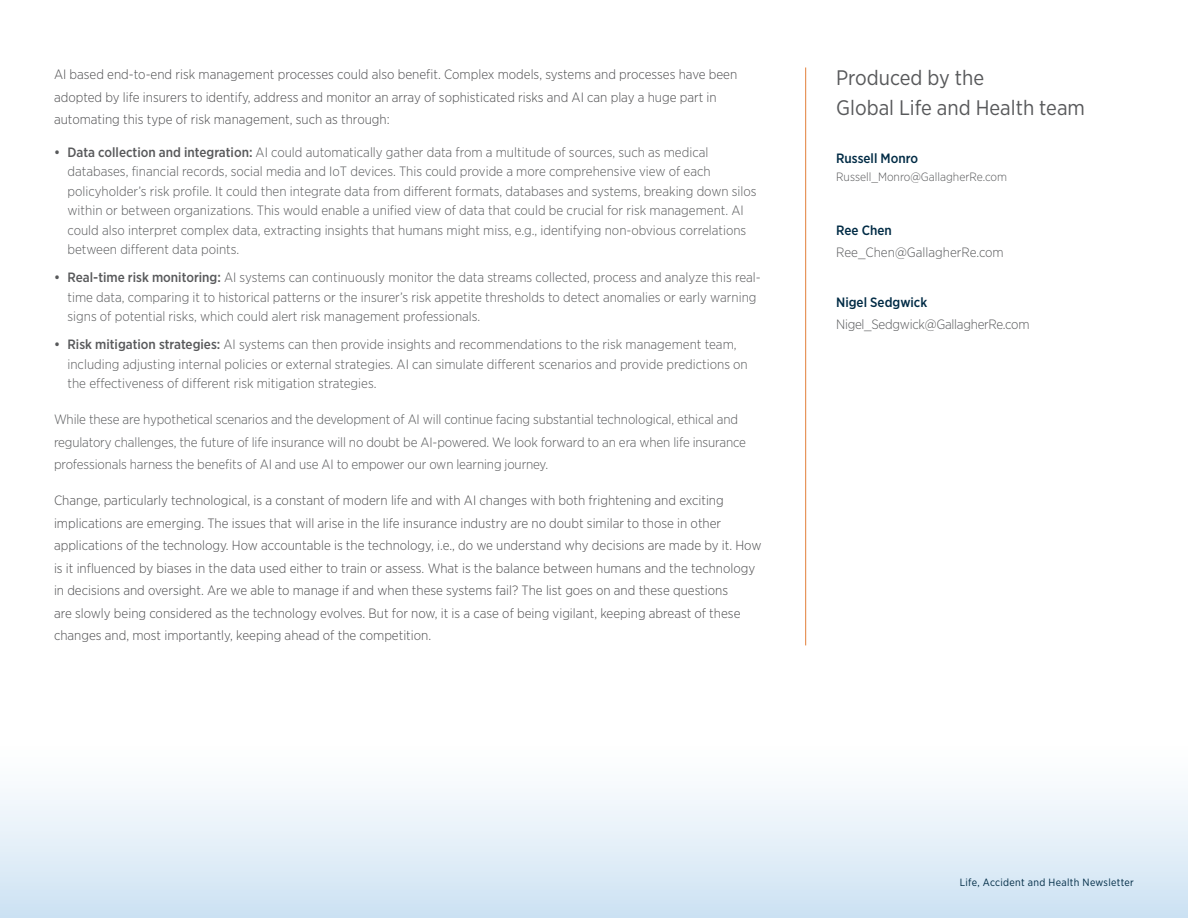
<style>
.page{position:relative;width:1188px;height:918px;background:#fff}
.page>*{position:absolute;margin:0;border:0;box-sizing:border-box;transform-origin:0 0}
.Subhead__H2{font:21px/30px "Gotham Narrow";color:#58595b}
.Art_Brochure_CC_Body{font:300 13.5px/19.5px "Gotham Narrow";color:#58595b}
.body_new{font:300 13.5px/22.5px "Gotham Narrow";color:#4d4d4f}
.Art_Brochure_CC_Titl{font:500 13.5px "Gotham Narrow";color:#002b45}
.Art_Brochure_CC_Cont{font:300 13.5px "Gotham Narrow";letter-spacing:-.02em;color:#58595b}
.Art_Brochure_CC_Cont-2{font:300 13.5px "Gotham Narrow";color:#58595b}
.Art_Brochure_CC_Cont-3{font:300 12px "Gotham Narrow";color:#58595b}
.t1{font:10.5px "Gotham Narrow";letter-spacing:.03em;color:#002b45}
.s1{font-weight:500}
</style>
<div class="page">
<div style="left:0;top:578px;width:1188px;height:340px;background:linear-gradient(to bottom,#fff,#dbeaf6)"></div>
<hr style="left:805px;top:68px;width:1px;height:577px;background:#e37f3a">
<p class="body_new" style="left:54px;top:63px;width:685px">AI based end-to-end risk management processes could also benefit. Complex models, systems and processes have been adopted by life insurers to identify, address and monitor an array of sophisticated risks and AI can play a huge part in automating this type of risk management, such as through:</p>
<p class="Art_Brochure_CC_Body" style="left:68px;top:142px;width:691px;text-indent:-14px"><span class="s1">• Data collection and integration:</span> AI could automatically gather data from a multitude of sources, such as medical databases, financial records, social media and IoT devices. This could provide a more comprehensive view of each policyholder’s risk profile. It could then integrate data from different formats, databases and systems, breaking down silos within or between organizations. This would enable a unified view of data that could be crucial for risk management. AI could also interpret complex data, extracting insights that humans might miss, e.g., identifying non-obvious correlations between different data points.</p>
<p class="Art_Brochure_CC_Body" style="left:68px;top:267px;width:695px;text-indent:-14px"><span class="s1">• Real-time risk monitoring:</span> AI systems can continuously monitor the data streams collected, process and analyze this real&shy;time data, comparing it to historical patterns or the insurer’s risk appetite thresholds to detect anomalies or early warning signs of potential risks, which could alert risk management professionals.</p>
<p class="Art_Brochure_CC_Body" style="left:68px;top:334px;width:682px;text-indent:-14px"><span class="s1">• Risk mitigation strategies:</span> AI systems can then provide insights and recommendations to the risk management team, including adjusting internal policies or external strategies. AI can simulate different scenarios and provide predictions on the effectiveness of different risk mitigation strategies.</p>
<p class="Art_Brochure_CC_Body" style="left:54px;top:408px;width:694px;line-height:22.5px">While these are hypothetical scenarios and the development of AI will continue facing substantial technological, ethical and regulatory challenges, the future of life insurance will no doubt be AI-powered. We look forward to an era when life insurance professionals harness the benefits of AI and use AI to empower our own learning journey.</p>
<p class="body_new" style="left:54px;top:489px;width:709px">Change, particularly technological, is a constant of modern life and with AI changes with both frightening and exciting implications are emerging. The issues that will arise in the life insurance industry are no doubt similar to those in other applications of the technology. How accountable is the technology, i.e., do we understand why decisions are made by it. How is it influenced by biases in the data used either to train or assess. What is the balance between humans and the technology in decisions and oversight. Are we able to manage if and when these systems fail? The list goes on and these questions<br>are slowly being considered as the technology evolves. But for now, it is a case of being vigilant, keeping abreast of these changes and, most importantly, keeping ahead of the competition.</p>
<p class="Subhead__H2" style="left:836px;top:63px;width:250px">Produced by the<br>Global Life and Health team</p>
<p class="Art_Brochure_CC_Titl" style="left:836px;top:150px;width:83px">Russell Monro</p>
<p class="Art_Brochure_CC_Cont-3" style="left:836px;top:170px;width:172px">Russell_Monro@GallagherRe.com</p>
<p class="Art_Brochure_CC_Titl" style="left:836px;top:222px;width:57px">Ree Chen</p>
<p class="Art_Brochure_CC_Cont-2" style="left:836px;top:244px;width:169px">Ree_Chen@GallagherRe.com</p>
<p class="Art_Brochure_CC_Titl" style="left:836px;top:293px;width:93px">Nigel Sedgwick</p>
<p class="Art_Brochure_CC_Cont" style="left:836px;top:316px;width:195px">Nigel_Sedgwick@GallagherRe.com</p>
<p class="t1" style="left:960px;top:875px;width:176px">Life, Accident and Health Newsletter</p>
</div>
